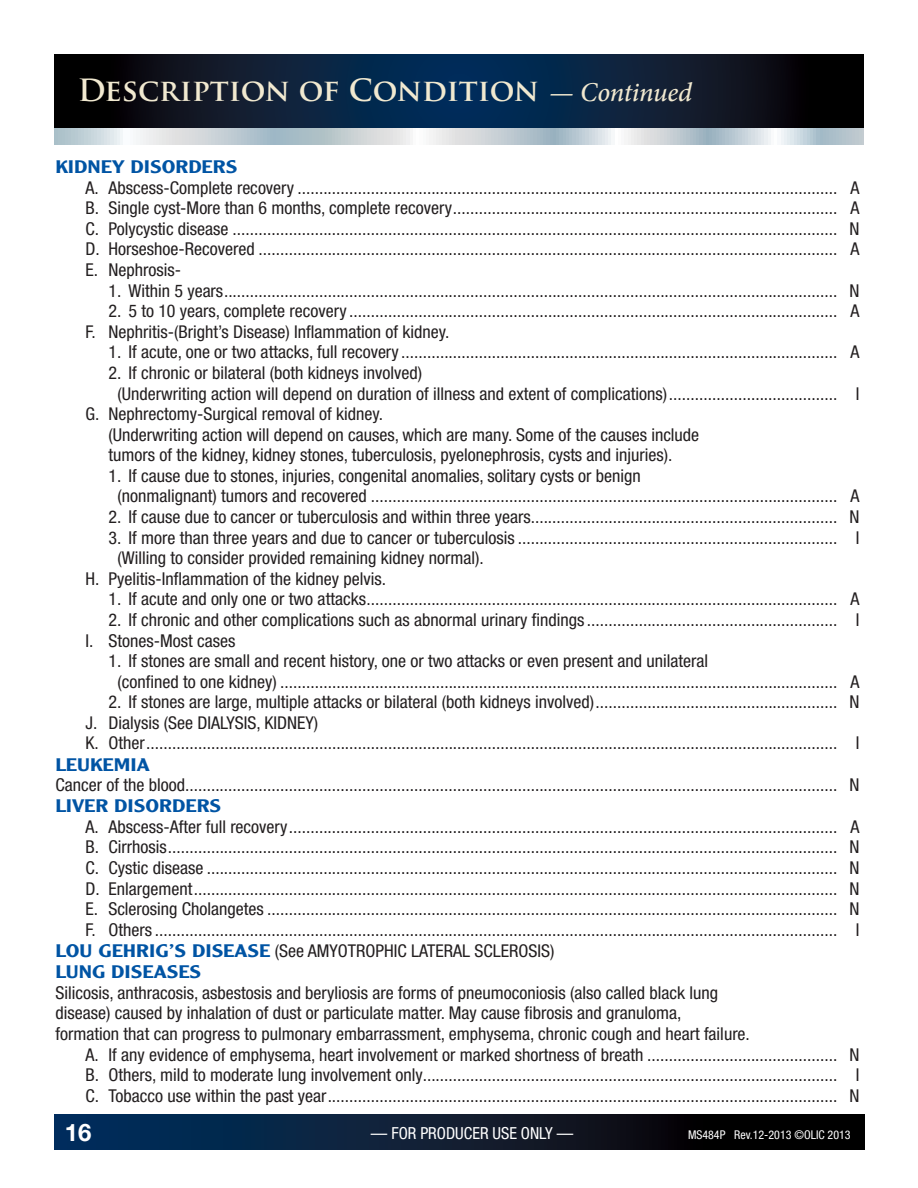
<style>
.page{position:relative;width:918px;height:1188px;background:#fff}
.page>*{position:absolute;margin:0;border:0;box-sizing:border-box;transform-origin:0 0}
.t1{font:700 30px "Trajan Pro";color:#f1e9d0}
.t2{font:700 24px "Helvetica Neue";color:#fff}
.t3{font:condensed 17.7px/20.5px "Helvetica Neue";color:#231f20}
.t4{font:500 17.7px "Clearface Gothic LH";color:#0054a4;scale:1.27 1}
.t5{font:condensed 16.5px "Helvetica Neue";color:#fff}
.t6{font:condensed 12px "Helvetica Neue";color:#fff}
.s1{font-family:"Minion Pro";font-weight:500;font-style:italic;font-size:27px}
.s2{font-family:"Clearface Gothic LH";font-weight:500;font-stretch:normal;color:#0054a4}
</style>
<div class="page">
<div style="left:54px;top:1115px;width:810px;height:34px;background:linear-gradient(to right,#073463,#090000)"></div>
<svg style="left:54px;top:127px;width:810px;height:18px;background:#bfcad0"></svg>
<svg style="left:54px;top:54px;width:810px;height:73px;background:#081a2f"></svg>
<h1 class="t1" style="left:78px;top:72px;width:616px">Description of Condition <span class="s1">— Continued</span></h1>
<p class="t4" style="left:56px;top:156px;width:145px">KIDNEY DISORDERS</p>
<p class="t3" style="left:86px;top:177px;width:776px;text-align:justify">A. Abscess-Complete recovery ............................................................................................................................. A B. Single cyst-More than 6 months, complete recovery ......................................................................................... A C. Polycystic disease ............................................................................................................................................ N D. Horseshoe-Recovered ...................................................................................................................................... A E. Nephrosis-</p>
<p class="t3" style="left:108px;top:280px;width:753px">1. Within 5 years .............................................................................................................................................. N</p>
<p class="t3" style="left:86px;top:301px;width:776px;text-indent:23px">2. 5 to 10 years, complete recovery ................................................................................................................. A<br>F. Nephritis-(Bright’s Disease) Inflammation of kidney.</p>
<p class="t3" style="left:108px;top:342px;width:753px">1. If acute, one or two attacks, full recovery ..................................................................................................... A</p>
<p class="t3" style="left:108px;top:362px;width:315px">2. If chronic or bilateral (both kidneys involved)</p>
<p class="t3" style="left:117px;top:383px;width:744px">(Underwriting action will depend on duration of illness and extent of complications) ....................................... I</p>
<p class="t3" style="left:86px;top:403px;width:299px">G. Nephrectomy-Surgical removal of kidney.</p>
<p class="t3" style="left:108px;top:424px;width:592px">(Underwriting action will depend on causes, which are many. Some of the causes include</p>
<p class="t3" style="left:108px;top:445px;width:566px">tumors of the kidney, kidney stones, tuberculosis, pyelonephrosis, cysts and injuries).</p>
<p class="t3" style="left:117px;top:465px;width:744px;text-indent:-9px">1. If cause due to stones, injuries, congenital anomalies, solitary cysts or benign<br>(nonmalignant) tumors and recovered ............................................................................................................ A</p>
<p class="t3" style="left:108px;top:506px;width:753px">2. If cause due to cancer or tuberculosis and within three years....................................................................... N</p>
<p class="t3" style="left:108px;top:527px;width:753px">3. If more than three years and due to cancer or tuberculosis .......................................................................... I</p>
<p class="t3" style="left:117px;top:548px;width:368px">(Willing to consider provided remaining kidney normal).</p>
<p class="t3" style="left:86px;top:568px;width:302px">H. Pyelitis-Inflammation of the kidney pelvis.</p>
<p class="t3" style="left:108px;top:589px;width:753px">1. If acute and only one or two attacks ............................................................................................................. A</p>
<p class="t3" style="left:86px;top:609px;width:776px;text-indent:23px">2. If chronic and other complications such as abnormal urinary findings .......................................................... I<br>I. Stones-Most cases</p>
<p class="t3" style="left:117px;top:650px;width:744px;text-indent:-9px">1. If stones are small and recent history, one or two attacks or even present and unilateral<br>(confined to one kidney) ................................................................................................................................. A</p>
<p class="t3" style="left:86px;top:692px;width:776px;text-indent:23px">2. If stones are large, multiple attacks or bilateral (both kidneys involved) ........................................................ N<br>J. Dialysis (See DIALYSIS, KIDNEY)<br>K. Other ................................................................................................................................................................ I</p>
<p class="t4" style="left:56px;top:753px;width:76px">LEUKEMIA</p>
<p class="t3" style="left:56px;top:774px;width:806px">Cancer of the blood ....................................................................................................................................................... N</p>
<p class="t4" style="left:56px;top:795px;width:132px">LIVER DISORDERS</p>
<p class="t3" style="left:86px;top:816px;width:776px">A. Abscess-After full recovery ............................................................................................................................... A</p>
<p class="t3" style="left:86px;top:837px;width:776px">B. Cirrhosis ........................................................................................................................................................... N</p>
<p class="t3" style="left:86px;top:857px;width:776px">C. Cystic disease .................................................................................................................................................. N</p>
<p class="t3" style="left:86px;top:878px;width:776px">D. Enlargement ..................................................................................................................................................... N</p>
<p class="t3" style="left:86px;top:899px;width:776px">E. Sclerosing Cholangetes .................................................................................................................................... N</p>
<p class="t3" style="left:86px;top:919px;width:776px">F. Others .............................................................................................................................................................. I</p>
<p class="t3" style="left:56px;top:940px;width:500px"><span class="s2">LOU GEHRIG’S DISEASE</span> (See AMYOTROPHIC LATERAL SCLEROSIS)</p>
<p class="t4" style="left:56px;top:961px;width:116px">LUNG DISEASES</p>
<p class="t3" style="left:56px;top:982px;width:664px">Silicosis, anthracosis, asbestosis and beryliosis are forms of pneumoconiosis (also called black lung</p>
<p class="t3" style="left:56px;top:1003px;width:628px">disease) caused by inhalation of dust or particulate matter. May cause fibrosis and granuloma,</p>
<p class="t3" style="left:56px;top:1023px;width:696px">formation that can progress to pulmonary embarrassment, emphysema, chronic cough and heart failure.</p>
<p class="t3" style="left:86px;top:1044px;width:775px">A. If any evidence of emphysema, heart involvement or marked shortness of breath ............................................ N</p>
<p class="t3" style="left:86px;top:1065px;width:776px">B. Others, mild to moderate lung involvement only ................................................................................................ I</p>
<p class="t3" style="left:86px;top:1085px;width:776px">C. Tobacco use within the past year ...................................................................................................................... N</p>
<h2 class="t2" style="left:65px;top:1117px;width:28px">16</h2>
<p class="t5" style="left:371px;top:1124px;width:204px">— FOR PRODUCER USE ONLY —</p>
<p class="t6" style="left:688px;top:1128px;width:164px">MS484P Rev.12-2013 ©OLIC 2013</p>
</div>
